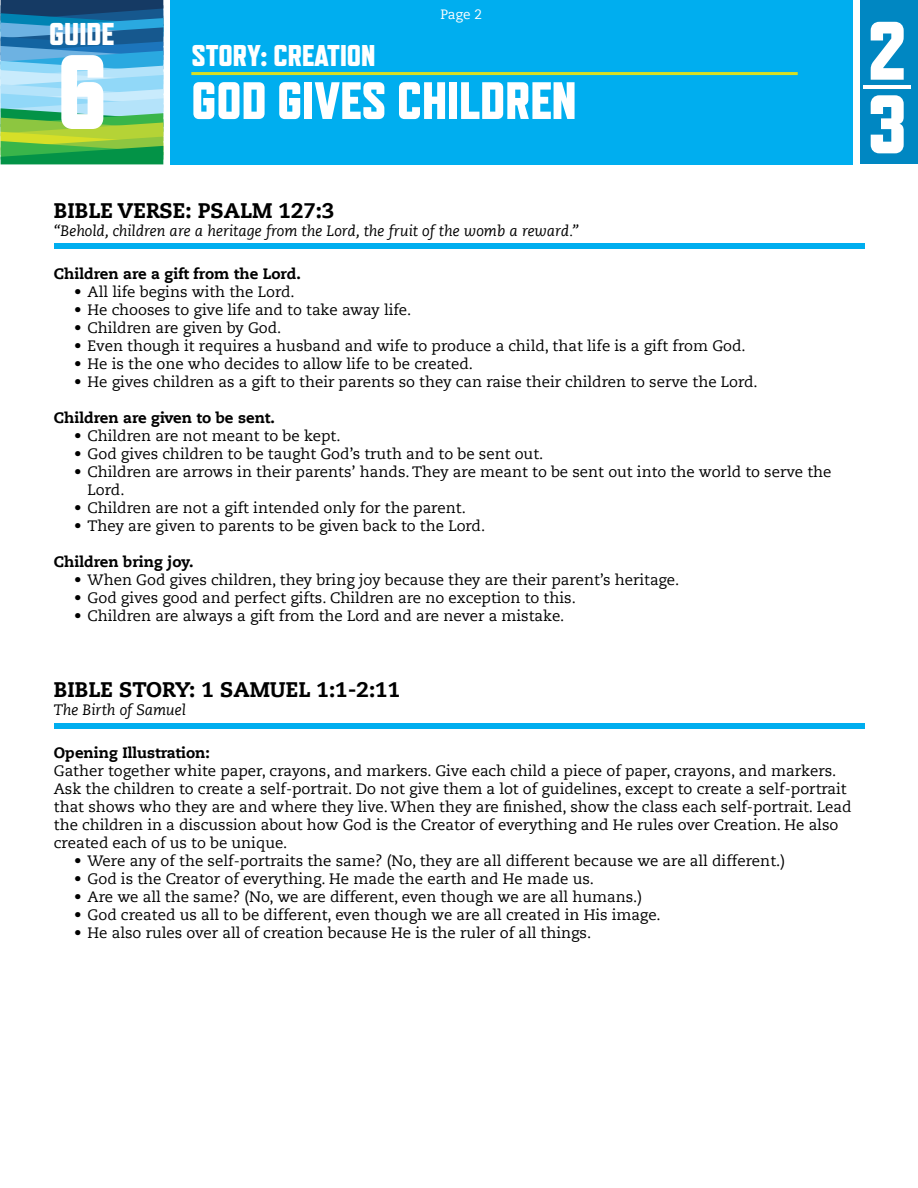
<style>
.page{position:relative;width:918px;height:1188px;background:#fff}
.page>*{position:absolute;margin:0;border:0;box-sizing:border-box;transform-origin:0 0}
.t1{font:800 105px "Refrigerator Deluxe";color:#fff}
.t2{font:800 82.5px/73.5px "Refrigerator Deluxe";color:#fff}
.t3{font:800 52.5px "Refrigerator Deluxe";color:#fff}
.t4{font:800 31.5px "Refrigerator Deluxe";color:#fff}
.t5{font:800 30px "Refrigerator Deluxe";color:#fff}
.t6{font:800 21px "Caecilia LT Std";color:#000}
.t7{font:15px/18px "Caecilia LT Std";color:#000}
.t8{font:800 15px "Caecilia LT Std";color:#000}
.t9{font:italic 15px "Caecilia LT Std";color:#000}
.t10{font:13.5px "Caecilia LT Std";color:#fff}
</style>
<div class="page">
<svg style="left:1px;top:0;width:162px;height:164px;background:#5da9a1"></svg>
<div style="left:171px;top:0;width:682px;height:164px;background:#00aeef"></div>
<hr style="left:191px;top:72px;width:607px;height:3px;background:#d7df23">
<div style="left:860px;top:0;width:58px;height:164px;background:#0087c2"></div>
<hr style="left:864px;top:85px;width:47px;height:4px;background:#fff">
<div style="left:54px;top:243px;width:810px;height:5px;background:#00aeef"></div>
<div style="left:54px;top:724px;width:810px;height:5px;background:#00aeef"></div>
<h3 class="t4" style="left:49px;top:16px;width:67px">GUIDE</h3>
<h1 class="t1" style="left:57px;top:30px;width:52px">6</h1>
<p class="t10" style="left:440px;top:6px;width:43px">Page 2</p>
<h3 class="t5" style="left:191px;top:38px;width:186px">STORY: CREATION</h3>
<h3 class="t3" style="left:191px;top:69px;width:387px">GOD GIVES CHILDREN</h3>
<h3 class="t6" style="left:54px;top:197px;width:282px">BIBLE VERSE: PSALM 127:3</h3>
<p class="t9" style="left:54px;top:222px;width:526px">“Behold, children are a heritage from the Lord, the fruit of the womb a reward.”</p>
<p class="t8" style="left:54px;top:265px;width:249px">Children are a gift from the Lord.</p>
<p class="t7" style="left:74px;top:283px;width:222px">• All life begins with the Lord.</p>
<p class="t7" style="left:74px;top:301px;width:339px">• He chooses to give life and to take away life.</p>
<p class="t7" style="left:74px;top:319px;width:209px">• Children are given by God.</p>
<p class="t7" style="left:74px;top:337px;width:673px">• Even though it requires a husband and wife to produce a child, that life is a gift from God.</p>
<p class="t7" style="left:74px;top:355px;width:400px">• He is the one who decides to allow life to be created.</p>
<p class="t7" style="left:74px;top:373px;width:685px">• He gives children as a gift to their parents so they can raise their children to serve the Lord.</p>
<p class="t8" style="left:54px;top:409px;width:223px">Children are given to be sent.</p>
<p class="t7" style="left:74px;top:427px;width:268px">• Children are not meant to be kept.</p>
<p class="t7" style="left:74px;top:445px;width:471px">• God gives children to be taught God’s truth and to be sent out.</p>
<p class="t7" style="left:88px;top:463px;width:745px;text-indent:-14px">• Children are arrows in their parents’ hands. They are meant to be sent out into the world to serve the<br>Lord.</p>
<p class="t7" style="left:74px;top:499px;width:393px">• Children are not a gift intended only for the parent.</p>
<p class="t7" style="left:74px;top:517px;width:413px">• They are given to parents to be given back to the Lord.</p>
<p class="t8" style="left:54px;top:553px;width:141px">Children bring joy.</p>
<p class="t7" style="left:74px;top:571px;width:607px">• When God gives children, they bring joy because they are their parent’s heritage.</p>
<p class="t7" style="left:74px;top:589px;width:503px">• God gives good and perfect gifts. Children are no exception to this.</p>
<p class="t7" style="left:74px;top:607px;width:492px">• Children are always a gift from the Lord and are never a mistake.</p>
<h2 class="t2" style="left:867px;top:13px;width:41px">2<br>3</h2>
<h3 class="t6" style="left:54px;top:676px;width:348px">BIBLE STORY: 1 SAMUEL 1:1-2:11</h3>
<p class="t9" style="left:54px;top:701px;width:134px">The Birth of Samuel</p>
<p class="t8" style="left:54px;top:743px;width:158px">Opening Illustration:</p>
<p class="t7" style="left:54px;top:762px;width:799px">Gather together white paper, crayons, and markers. Give each child a piece of paper, crayons, and markers.<br>Ask the children to create a self-portrait. Do not give them a lot of guidelines, except to create a self-portrait that shows who they are and where they live. When they are finished, show the class each self-portrait. Lead the children in a discussion about how God is the Creator of everything and He rules over Creation. He also created each of us to be unique.</p>
<p class="t7" style="left:74px;top:852px;width:712px">• Were any of the self-portraits the same? (No, they are all different because we are all different.)</p>
<p class="t7" style="left:74px;top:870px;width:521px">• God is the Creator of everything. He made the earth and He made us.</p>
<p class="t7" style="left:74px;top:888px;width:570px">• Are we all the same? (No, we are different, even though we are all humans.)</p>
<p class="t7" style="left:74px;top:906px;width:588px">• God created us all to be different, even though we are all created in His image.</p>
<p class="t7" style="left:74px;top:924px;width:519px">• He also rules over all of creation because He is the ruler of all things.</p>
</div>
